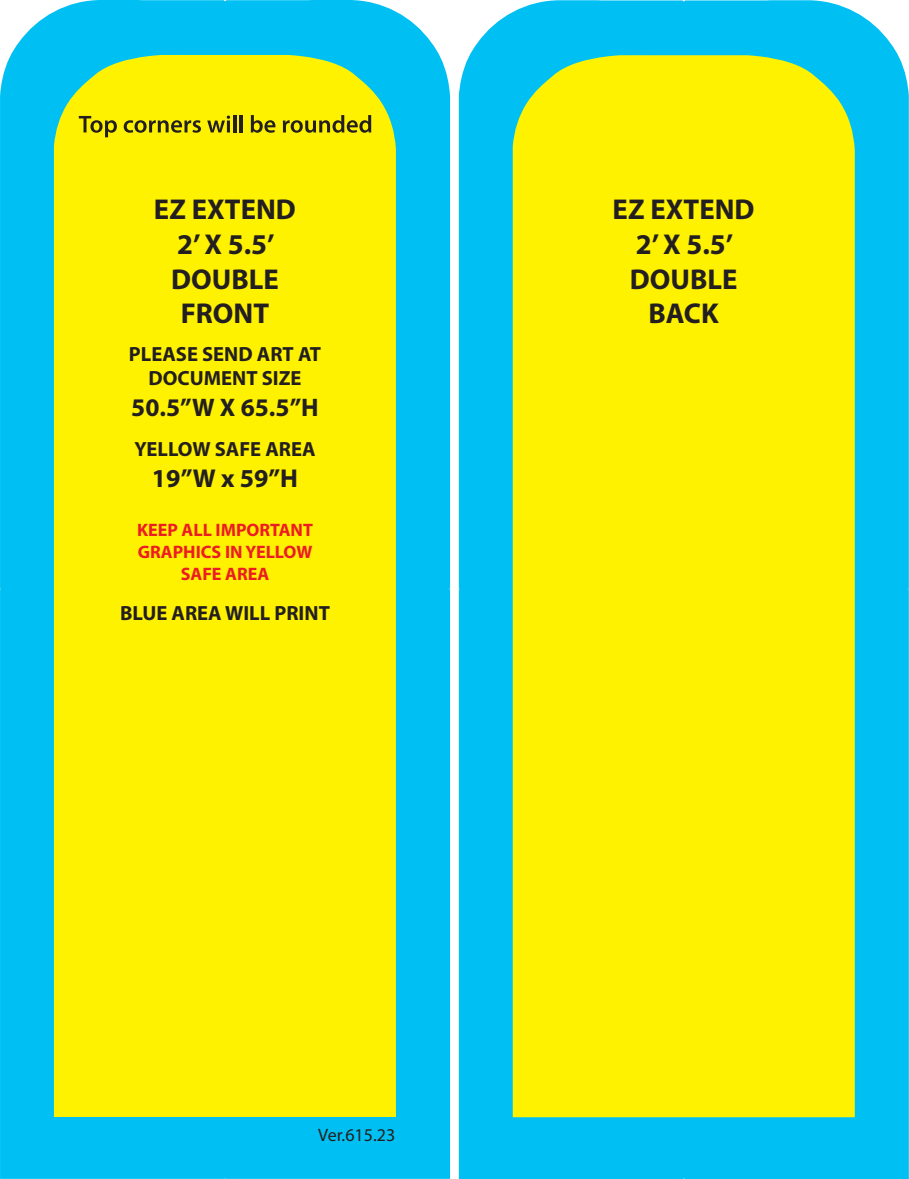
<style>
.page{position:relative;width:909px;height:1179px;background:#fff}
.page>*{position:absolute;margin:0;border:0;box-sizing:border-box;transform-origin:0 0}
.t1{font:700 28.77px/34.5px "Myriad Pro";color:#231f20;text-align:center}
.t2{font:700 25.93px "Myriad Pro";color:#231f20}
.t3{font:700 25.45px "Myriad Pro";color:#231f20}
.t4{font:700 20.57px/24.7px "Myriad Pro";color:#231f20;text-align:center}
.t5{font:700 18.07px/21.7px "Myriad Pro";color:#ed1c24;text-align:center}
.t6{font:18px "Myriad Pro";color:#231f20}
</style>
<div class="page">
<div style="left:0;top:0;width:450px;height:1178px;background:#00c0f3"></div>
<svg style="left:0;top:1178px;width:450px;height:1px"></svg>
<div style="left:459px;top:0;width:450px;height:1178px;background:#00c0f3"></div>
<svg style="left:459px;top:1178px;width:450px;height:1px"></svg>
<div style="left:54px;top:55px;width:342px;height:1062px;background:#fff200"></div>
<div style="left:513px;top:55px;width:342px;height:1062px;background:#fff200"></div>
<svg style="left:79px;top:116px;width:38px;height:21px"></svg>
<svg style="left:124px;top:120px;width:77px;height:13px"></svg>
<svg style="left:207px;top:116px;width:23px;height:16px"></svg>
<hr style="left:233px;top:115px;width:3px;height:17px;background:#231f20">
<hr style="left:239px;top:115px;width:4px;height:17px;background:#231f20">
<svg style="left:251px;top:115px;width:24px;height:18px"></svg>
<svg style="left:283px;top:115px;width:88px;height:18px;background:#ada40b"></svg>
<h1 class="t1" style="left:154px;top:192px;width:143px">EZ EXTEND<br>2’ X 5.5’<br>DOUBLE<br>FRONT</h1>
<h1 class="t1" style="left:613px;top:192px;width:143px">EZ EXTEND<br>2’ X 5.5’<br>DOUBLE<br>BACK</h1>
<p class="t4" style="left:129px;top:341px;width:194px">PLEASE SEND ART AT<br>DOCUMENT SIZE</p>
<p class="t3" style="left:131px;top:391px;width:189px">50.5”W X 65.5”H</p>
<p class="t4" style="left:135px;top:436px;width:183px">YELLOW SAFE AREA</p>
<p class="t2" style="left:152px;top:461px;width:148px">19”W x 59”H</p>
<p class="t5" style="left:137px;top:519px;width:177px">KEEP ALL IMPORTANT<br>GRAPHICS IN YELLOW<br>SAFE AREA</p>
<p class="t4" style="left:120px;top:600px;width:211px">BLUE AREA WILL PRINT</p>
<p class="t6" style="left:318px;top:1124px;width:79px">Ver.615.23</p>
</div>
